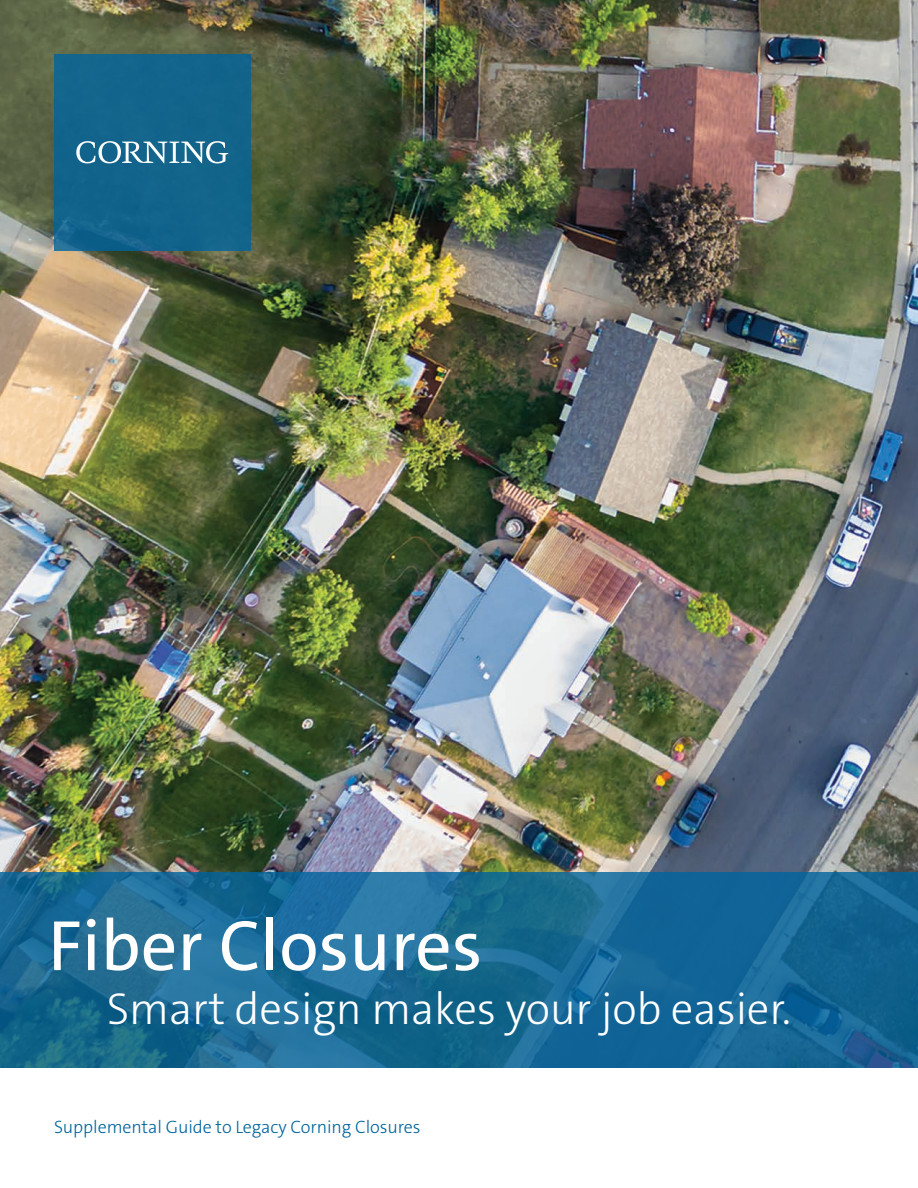
<style>
.page{position:relative;width:918px;height:1188px;background:#fff}
.page>*{position:absolute;margin:0;border:0;box-sizing:border-box;transform-origin:0 0}
.t1{font:72px "The Sans C4 s";color:#fff}
.t2{font:300 45px "The Sans C4 s";letter-spacing:-.005em;color:#fff}
.t3{font:300 18px "The Sans C4 s";letter-spacing:-.005em;color:#00649e}
</style>
<div class="page">
<img style="left:0;top:0;width:918px;height:872px">
<svg style="left:0;top:872px;width:918px;height:196px;background:#186994"></svg>
<div style="left:54px;top:54px;width:197px;height:197px;background:#12648c"></div>
<svg style="left:76px;top:141px;width:152px;height:23px"></svg>
<p class="t1" style="left:48px;top:900px;width:436px">Fiber Closures</p>
<p class="t2" style="left:107px;top:980px;width:686px">Smart design makes your job easier.</p>
<p class="t3" style="left:54px;top:1115px;width:368px">Supplemental Guide to Legacy Corning Closures</p>
</div>
